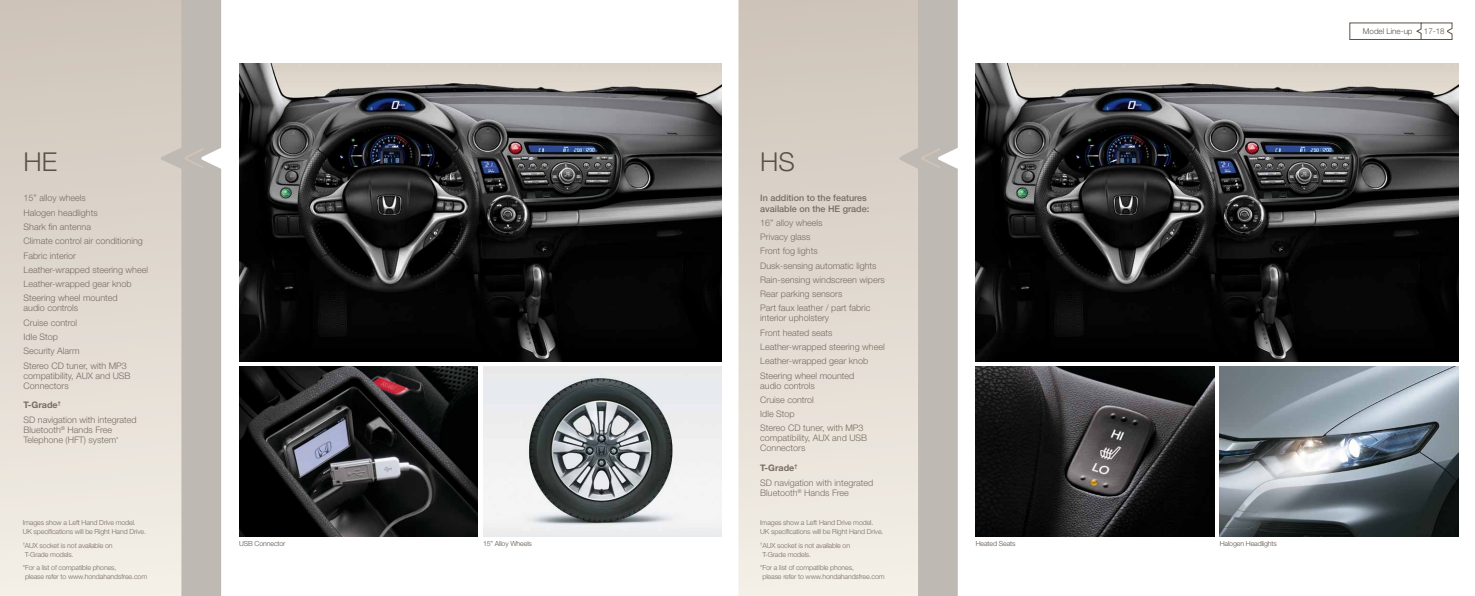
<style>
.page{position:relative;width:1475px;height:596px;background:#fff}
.page>*{position:absolute;margin:0;border:0;box-sizing:border-box;transform-origin:0 0}
.t1{font:300 26px "Helvetica Neue";color:#5d5147}
.t2{font:300 9px/14.3px "Helvetica Neue";color:#786c63}
.t3{font:500 9px/10px "Helvetica Neue";color:#786c63}
.t4{font:300 8px "Helvetica Neue";color:#5d5147}
.t5{font:300 7px/9px "Helvetica Neue";letter-spacing:-.015em;color:#786c63}
.t6{font:300 7px "Helvetica Neue";letter-spacing:-.015em;color:#5d5147}
.s1{font-weight:700}
.s2{font-size:7px}
</style>
<div class="page">
<div style="left:917px;top:0;width:40px;height:595px;background:#bfb9b3"></div>
<svg style="left:738px;top:0;width:179px;height:595px;background:#e0d9d0"></svg>
<svg style="left:921px;top:147px;width:19px;height:22px"></svg>
<div style="left:181px;top:0;width:40px;height:595px;background:#bfb9b3"></div>
<svg style="left:0;top:0;width:181px;height:595px;background:#e0d9d0"></svg>
<svg style="left:184px;top:147px;width:19px;height:22px"></svg>
<img style="left:483px;top:366px;width:238px;height:170px">
<img style="left:239px;top:63px;width:482px;height:298px">
<img style="left:239px;top:366px;width:238px;height:170px">
<img style="left:975px;top:63px;width:482px;height:298px">
<img style="left:975px;top:366px;width:238px;height:169px">
<img style="left:1219px;top:366px;width:238px;height:169px">
<svg style="left:1415px;top:22px;width:37px;height:18px"></svg>
<div style="left:1349px;top:23px;width:72px;height:17px;border:1px solid #5d5147"></div>
<h1 class="t1" style="left:24px;top:146px;width:35px">HE</h1>
<p class="t2" style="left:24px;top:191px;width:126px">15” alloy wheels<br>Halogen headlights<br>Shark fin antenna<br>Climate control air conditioning<br>Fabric interior<br>Leather-wrapped steering wheel<br>Leather-wrapped gear knob<br>Steering wheel mounted</p>
<p class="t2" style="left:24px;top:300px;width:105px">audio controls<br>Cruise control<br>Idle Stop<br>Security Alarm<br>Stereo CD tuner, with MP3</p>
<p class="t2" style="left:24px;top:370px;width:109px;line-height:10px">compatibility, AUX and USB<br>Connectors</p>
<p class="t2" style="left:24px;top:397px;width:115px"><span class="s1">T-Grade</span><sup>†<br></sup>SD navigation with integrated</p>
<p class="t2" style="left:24px;top:424px;width:97px;line-height:10px">Bluetooth<sup>®</sup> Hands Free<br>Telephone (HFT) system<span class="s2">*</span></p>
<p class="t5" style="left:23px;top:518px;width:125px">Images show a Left Hand Drive model.<br>UK specifications will be Right Hand Drive.</p>
<p class="t5" style="left:25px;top:540px;width:89px;text-indent:-2px"><sup>†</sup>AUX socket is not available on<br>T-Grade models.</p>
<p class="t5" style="left:25px;top:562px;width:124px;text-indent:-2px">*For a list of compatible phones,<br>please refer to www.hondahandsfree.com</p>
<h1 class="t1" style="left:760px;top:146px;width:36px">HS</h1>
<p class="t3" style="left:760px;top:193px;width:111px">In addition to the features available on the HE grade:</p>
<p class="t2" style="left:760px;top:215px;width:126px">16” alloy wheels<br>Privacy glass<br>Front fog lights<br>Dusk-sensing automatic lights<br>Rain-sensing windscreen wipers<br>Rear parking sensors<br>Part faux leather / part fabric</p>
<p class="t2" style="left:760px;top:310px;width:126px">interior upholstery<br>Front heated seats<br>Leather-wrapped steering wheel<br>Leather-wrapped gear knob<br>Steering wheel mounted</p>
<p class="t2" style="left:760px;top:378px;width:105px">audio controls<br>Cruise control<br>Idle Stop<br>Stereo CD tuner, with MP3</p>
<p class="t2" style="left:760px;top:432px;width:109px;line-height:10px">compatibility, AUX and USB<br>Connectors</p>
<p class="t2" style="left:760px;top:460px;width:115px"><span class="s1">T-Grade</span><sup>†<br></sup>SD navigation with integrated</p>
<p class="t2" style="left:760px;top:484px;width:90px">Bluetooth<sup>®</sup> Hands Free</p>
<p class="t5" style="left:760px;top:518px;width:125px">Images show a Left Hand Drive model.<br>UK specifications will be Right Hand Drive.</p>
<p class="t5" style="left:762px;top:540px;width:89px;text-indent:-2px"><sup>†</sup>AUX socket is not available on<br>T-Grade models.</p>
<p class="t5" style="left:762px;top:562px;width:124px;text-indent:-2px">*For a list of compatible phones,<br>please refer to www.hondahandsfree.com</p>
<p class="t6" style="left:239px;top:538px;width:48px">USB Connector</p>
<p class="t6" style="left:483px;top:538px;width:50px">15” Alloy Wheels</p>
<p class="t6" style="left:975px;top:538px;width:41px">Heated Seats</p>
<p class="t6" style="left:1219px;top:538px;width:59px">Halogen Headlights</p>
<p class="t4" style="left:1362px;top:26px;width:51px">Model Line-up</p>
<p class="t4" style="left:1423px;top:26px;width:22px">17-18</p>
</div>
